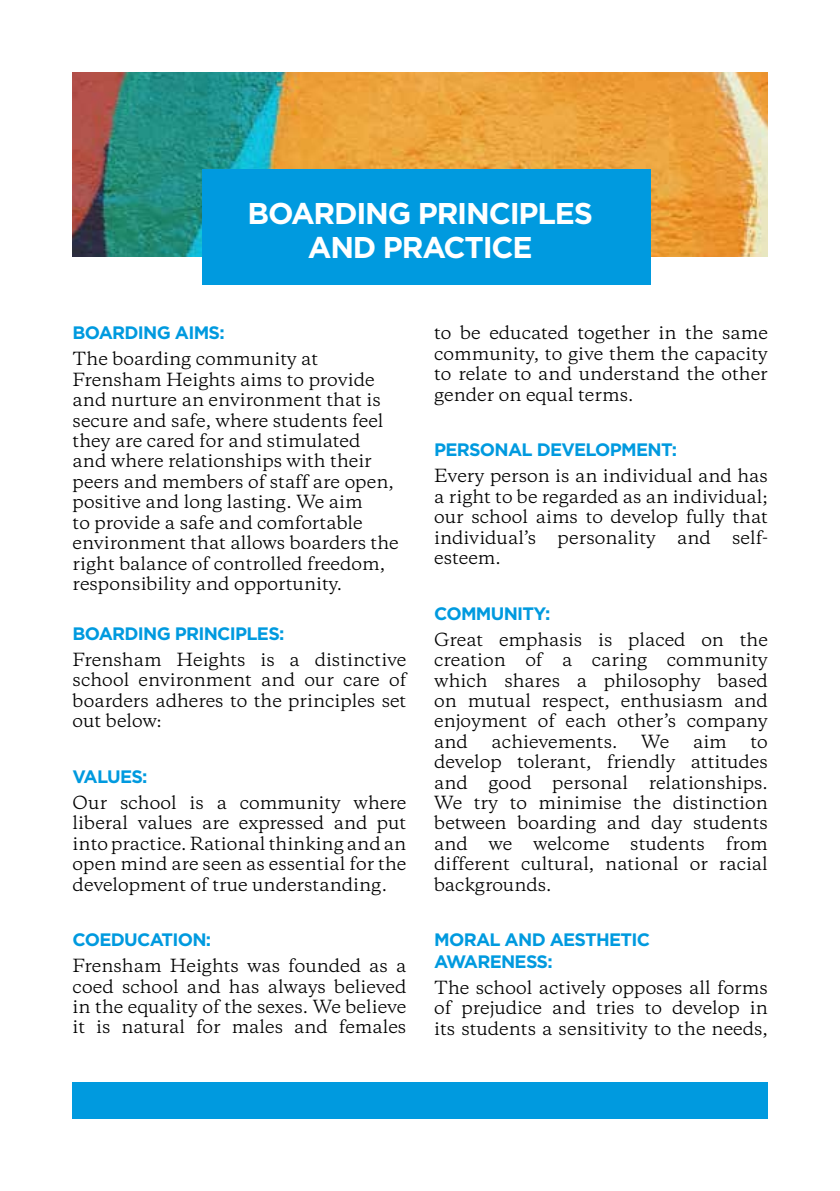
<style>
.page{position:relative;width:840px;height:1191px;background:#fff}
.page>*{position:absolute;margin:0;border:0;box-sizing:border-box;transform-origin:0 0}
.t1{font:700 30px/34px "Gotham";letter-spacing:-.04em;color:#fff;text-align:center}
.t2{font:700 18px/21.6px "Gotham";letter-spacing:-.04em;color:#009adf}
.t3{font:17px/20.4px "Copernicus";color:#000;text-align:justify}
</style>
<div class="page">
<img style="left:72px;top:72px;width:694px;height:184px">
<div style="left:73px;top:1082px;width:694px;height:37px;background:#009adf"></div>
<div style="left:203px;top:169px;width:447px;height:116px;background:#009adf"></div>
<h1 class="t1" style="left:247px;top:196px;width:347px">BOARDING PRINCIPLES<br>AND PRACTICE</h1>
<p class="t2" style="left:73px;top:322px;width:153px">BOARDING AIMS:</p>
<p class="t3" style="left:73px;top:349px;width:327px;text-align:left">The boarding community at Frensham Heights aims to provide and nurture an environment that is secure and safe, where students feel they are cared for and stimulated<br>and where relationships with their peers and members of staff are open, positive and long lasting. We aim<br>to provide a safe and comfortable environment that allows boarders the right balance of controlled freedom, responsibility and opportunity.</p>
<p class="t2" style="left:73px;top:622px;width:213px">BOARDING PRINCIPLES:</p>
<p class="t3" style="left:73px;top:649px;width:335px">Frensham Heights is a distinctive school environment and our care of boarders adheres to the principles set out below:</p>
<p class="t2" style="left:73px;top:765px;width:76px">VALUES:</p>
<p class="t3" style="left:73px;top:792px;width:335px">Our school is a community where liberal values are expressed and put into practice. Rational thinking and an open mind are seen as essential for the development of true understanding.</p>
<p class="t2" style="left:73px;top:929px;width:140px">COEDUCATION:</p>
<p class="t3" style="left:73px;top:955px;width:335px">Frensham Heights was founded as a coed school and has always believed in the equality of the sexes. We believe it is natural for males and females</p>
<p class="t3" style="left:434px;top:323px;width:335px">to be educated together in the same community, to give them the capacity to relate to and understand the other gender on equal terms.</p>
<p class="t2" style="left:434px;top:439px;width:244px">PERSONAL DEVELOPMENT:</p>
<p class="t3" style="left:434px;top:466px;width:335px">Every person is an individual and has a right to be regarded as an individual; our school aims to develop fully that individual’s</p>
<p class="t3" style="left:557px;top:527px;width:100px">personality</p>
<p class="t3" style="left:676px;top:527px;width:35px">and</p>
<p class="t3" style="left:731px;top:527px;width:37px">self-</p>
<p class="t3" style="left:434px;top:547px;width:68px">esteem.</p>
<p class="t2" style="left:434px;top:602px;width:118px">COMMUNITY:</p>
<p class="t3" style="left:434px;top:629px;width:335px">Great emphasis is placed on the creation of a caring community which shares a philosophy based on mutual respect, enthusiasm and enjoyment of each other’s company and</p>
<p class="t3" style="left:491px;top:731px;width:127px">achievements.</p>
<p class="t3" style="left:641px;top:731px;width:30px">We</p>
<p class="t3" style="left:692px;top:731px;width:35px">aim</p>
<p class="t3" style="left:434px;top:731px;width:335px;text-indent:316px">to develop tolerant, friendly attitudes and good personal relationships.<br>We try to minimise the distinction between boarding and day students and we welcome students from different cultural, national or racial backgrounds.</p>
<p class="t2" style="left:434px;top:929px;width:217px">MORAL AND AESTHETIC<br>AWARENESS:</p>
<p class="t3" style="left:434px;top:977px;width:335px">The school actively opposes all forms of prejudice and tries to develop in its students a sensitivity to the needs,</p>
</div>
